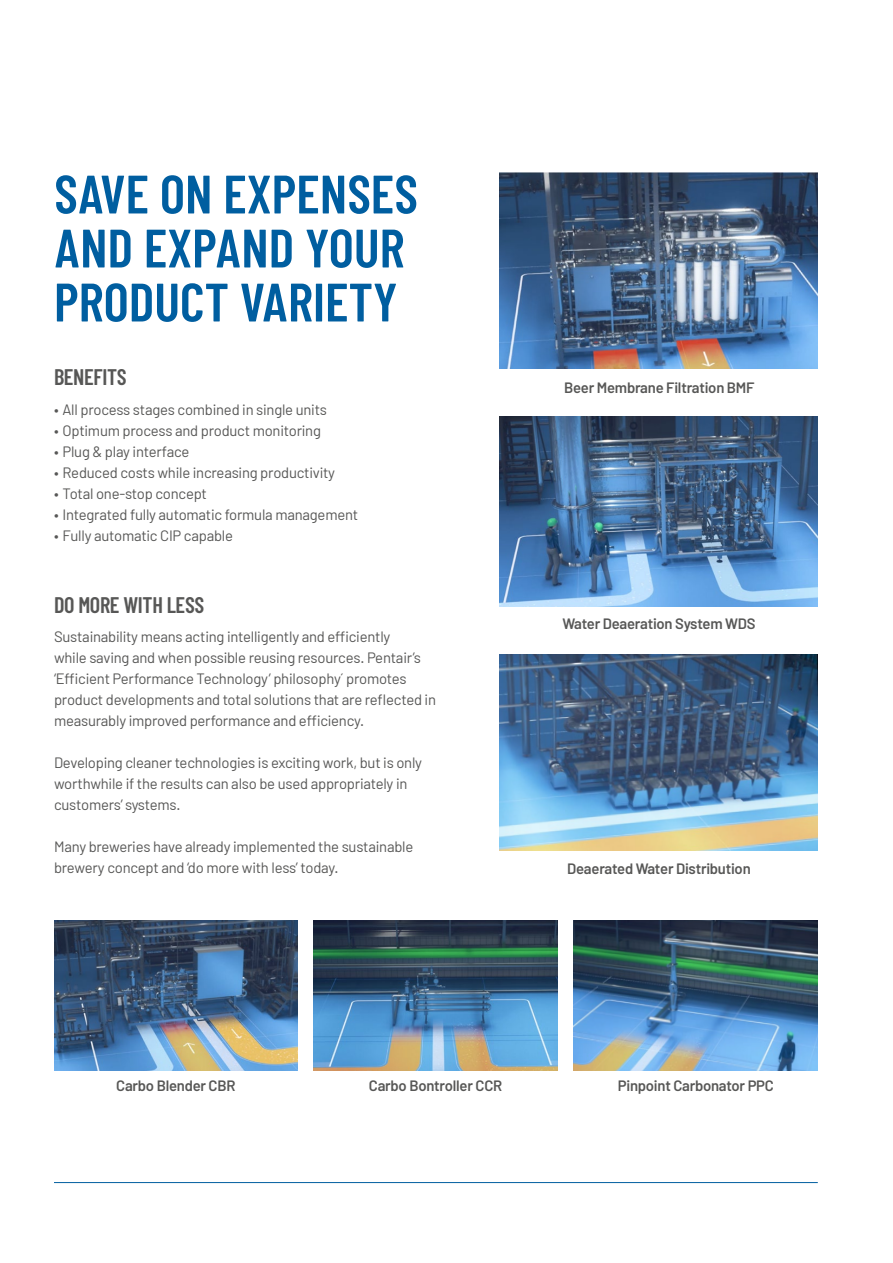
<style>
.page{position:relative;width:893px;height:1263px;background:#fff}
.page>*{position:absolute;margin:0;border:0;box-sizing:border-box;transform-origin:0 0}
.t1{font:600 54px/54px "Barlow Condensed";color:#005ea0}
.t2{font:600 22.5px "Barlow Condensed";letter-spacing:-.015em;color:#575756}
.t3{font:15px/21px "Barlow";letter-spacing:-.015em;color:#575756}
.t4{font:600 15px "Barlow";letter-spacing:-.015em;color:#575756}
</style>
<div class="page">
<hr style="left:54px;top:1182px;width:764px;height:1px;background:#005ea0">
<img style="left:499px;top:173px;width:319px;height:196px">
<img style="left:499px;top:417px;width:319px;height:190px">
<img style="left:499px;top:654px;width:319px;height:196px">
<img style="left:54px;top:921px;width:244px;height:150px">
<img style="left:314px;top:921px;width:243px;height:150px">
<img style="left:574px;top:921px;width:244px;height:150px">
<h1 class="t1" style="left:54px;top:166px;width:365px">SAVE ON EXPENSES<br>AND EXPAND YOUR<br>PRODUCT VARIETY</h1>
<h2 class="t2" style="left:54px;top:363px;width:74px">BENEFITS</h2>
<p class="t3" style="left:54px;top:399px;width:274px">• All process stages combined in single units</p>
<p class="t3" style="left:54px;top:420px;width:268px">• Optimum process and product monitoring</p>
<p class="t3" style="left:54px;top:441px;width:137px">• Plug &amp; play interface</p>
<p class="t3" style="left:54px;top:462px;width:283px">• Reduced costs while increasing productivity</p>
<p class="t3" style="left:54px;top:483px;width:154px">• Total one-stop concept</p>
<p class="t3" style="left:54px;top:504px;width:306px">• Integrated fully automatic formula management</p>
<p class="t3" style="left:54px;top:525px;width:181px">• Fully automatic CIP capable</p>
<h2 class="t2" style="left:54px;top:591px;width:152px">DO MORE WITH LESS</h2>
<p class="t3" style="left:54px;top:626px;width:384px">Sustainability means acting intelligently and efficiently<br>while saving and when possible reusing resources. Pentair’s ‘Efficient Performance Technology’ philosophy´ promotes product developments and total solutions that are reflected in measurably improved performance and efficiency.</p>
<p class="t3" style="left:54px;top:752px;width:370px">Developing cleaner technologies is exciting work, but is only worthwhile if the results can also be used appropriately in customers’ systems.</p>
<p class="t3" style="left:54px;top:836px;width:361px">Many breweries have already implemented the sustainable brewery concept and ‘do more with less’ today.</p>
<p class="t4" style="left:564px;top:378px;width:192px">Beer Membrane Filtration BMF</p>
<p class="t4" style="left:562px;top:614px;width:194px">Water Deaeration System WDS</p>
<p class="t4" style="left:567px;top:860px;width:185px">Deaerated Water Distribution</p>
<p class="t4" style="left:116px;top:1076px;width:121px">Carbo Blender CBR</p>
<p class="t4" style="left:369px;top:1076px;width:135px">Carbo Bontroller CCR</p>
<p class="t4" style="left:618px;top:1076px;width:158px">Pinpoint Carbonator PPC</p>
</div>
